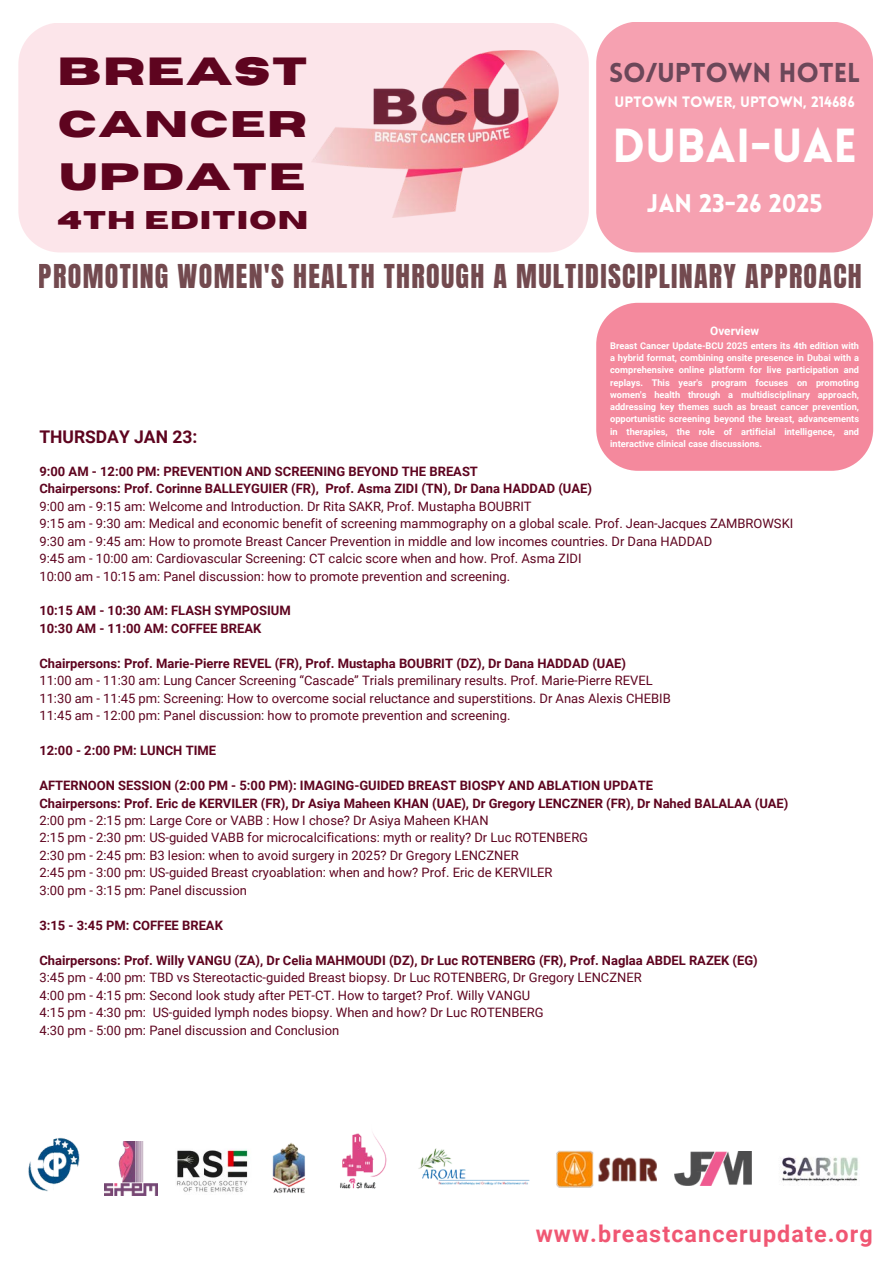
<style>
.page{position:relative;width:894px;height:1264px;background:#fff}
.page>*{position:absolute;margin:0;border:0;box-sizing:border-box;transform-origin:0 0}
.t1{font:900 46.65px "Lovelo";color:#fff}
.t2{font:700 39px "Horizon";letter-spacing:.045em;color:#5e041f}
.t3{font:700 37.95px "Horizon";letter-spacing:.045em;color:#5e041f}
.t4{font:700 36.9px "Horizon";letter-spacing:.045em;color:#5e041f}
.t5{font:27.9px "Anton";letter-spacing:.045em;color:#501d24}
.t6{font:900 26.7px "Lovelo";color:#6b4759}
.t7{font:700 25.5px "Horizon";letter-spacing:.045em;color:#5e041f}
.t8{font:900 24.9px "Lovelo";color:#fff}
.t9{font:700 23.25px "Roboto";letter-spacing:.05em;color:#f05773}
.t10{font:700 17.4px "Roboto";color:#5e041f}
.t11{font:900 14.7px "Lovelo";color:#fff}
.t12{font:12.9px/17.4px "Roboto";color:#5e041f}
.t13{font:700 12.9px/17.4px "Roboto";color:#5e041f}
.t14{font:700 11.85px "Roboto";color:#fff}
.t15{font:700 9.3px/12.3px "Roboto";color:#fff;text-align:justify}
</style>
<div class="page">
<div style="left:596px;top:303px;width:276px;height:168px;background:#f4899d;border-radius:42px"></div>
<div style="left:18px;top:23px;width:570px;height:229px;background:#fce5ea"></div>
<img style="left:311px;top:51px;width:247px;height:166px">
<div style="left:596px;top:22px;width:276px;height:230px;background:#f6a1b1;border-radius:42px"></div>
<img style="left:340px;top:1132px;width:47px;height:57px">
<img style="left:28px;top:1137px;width:52px;height:55px">
<img style="left:418px;top:1148px;width:112px;height:37px">
<img style="left:104px;top:1141px;width:53px;height:54px">
<img style="left:176px;top:1149px;width:72px;height:43px">
<img style="left:272px;top:1142px;width:33px;height:51px">
<img style="left:556px;top:1150px;width:100px;height:37px">
<img style="left:674px;top:1151px;width:77px;height:34px">
<img style="left:780px;top:1156px;width:78px;height:26px">
<h5 class="t2" style="left:58px;top:53px;width:251px">BREAST</h5>
<h5 class="t4" style="left:58px;top:106px;width:250px">CANCER</h5>
<h5 class="t3" style="left:60px;top:158px;width:247px">UPDATE</h5>
<h5 class="t7" style="left:57px;top:208px;width:252px">4TH EDITION</h5>
<h2 class="t6" style="left:609px;top:62px;width:253px">SO/UPTOWN HOTEL</h2>
<h2 class="t11" style="left:614px;top:96px;width:241px">UPTOWN TOWER, UPTOWN, 214686</h2>
<h2 class="t1" style="left:612px;top:127px;width:246px">DUBAI-UAE</h2>
<h2 class="t8" style="left:646px;top:194px;width:177px">JAN 23-26 2025</h2>
<h3 class="t5" style="left:39px;top:256px;width:824px">PROMOTING WOMEN'S HEALTH THROUGH A MULTIDISCIPLINARY APPROACH</h3>
<h3 class="t10" style="left:39px;top:427px;width:159px">THURSDAY JAN 23:</h3>
<h1 class="t14" style="left:710px;top:324px;width:50px">Overview</h1>
<p class="t15" style="left:610px;top:339px;width:250px">Breast Cancer Update-BCU 2025 enters its 4th edition with a hybrid format, combining onsite presence in Dubai with a comprehensive online platform for live participation and replays. This year's program focuses on promoting women's health through a multidisciplinary approach, addressing key themes such as breast cancer prevention, opportunistic screening beyond the breast, advancements in therapies, the role of artificial intelligence, and</p>
<p class="t15" style="left:610px;top:438px;width:154px">interactive clinical case discussions.</p>
<p class="t13" style="left:39px;top:462px;width:554px">9:00 AM - 12:00 PM: PREVENTION AND SCREENING BEYOND THE BREAST<br>Chairpersons: Prof. Corinne BALLEYGUIER (FR), Prof. Asma ZIDI (TN), Dr Dana HADDAD (UAE)</p>
<p class="t12" style="left:39px;top:497px;width:755px">9:00 am - 9:15 am: Welcome and Introduction. Dr Rita SAKR, Prof. Mustapha BOUBRIT<br>9:15 am - 9:30 am: Medical and economic benefit of screening mammography on a global scale. Prof. Jean-Jacques ZAMBROWSKI 9:30 am - 9:45 am: How to promote Breast Cancer Prevention in middle and low incomes countries. Dr Dana HADDAD<br>9:45 am - 10:00 am: Cardiovascular Screening: CT calcic score when and how. Prof. Asma ZIDI<br>10:00 am - 10:15 am: Panel discussion: how to promote prevention and screening.</p>
<p class="t13" style="left:39px;top:602px;width:253px">10:15 AM - 10:30 AM: FLASH SYMPOSIUM<br>10:30 AM - 11:00 AM: COFFEE BREAK</p>
<p class="t13" style="left:39px;top:654px;width:588px">Chairpersons: Prof. Marie-Pierre REVEL (FR), Prof. Mustapha BOUBRIT (DZ), Dr Dana HADDAD (UAE)</p>
<p class="t12" style="left:39px;top:672px;width:632px">11:00 am - 11:30 am: Lung Cancer Screening “Cascade” Trials premilinary results. Prof. Marie-Pierre REVEL<br>11:30 am - 11:45 pm: Screening: How to overcome social reluctance and superstitions. Dr Anas Alexis CHEBIB<br>11:45 am - 12:00 pm: Panel discussion: how to promote prevention and screening.</p>
<p class="t13" style="left:39px;top:742px;width:178px">12:00 - 2:00 PM: LUNCH TIME</p>
<p class="t13" style="left:39px;top:777px;width:750px">AFTERNOON SESSION (2:00 PM - 5:00 PM): IMAGING-GUIDED BREAST BIOSPY AND ABLATION UPDATE<br>Chairpersons: Prof. Eric de KERVILER (FR), Dr Asiya Maheen KHAN (UAE), Dr Gregory LENCZNER (FR), Dr Nahed BALALAA (UAE)</p>
<p class="t12" style="left:39px;top:811px;width:550px">2:00 pm - 2:15 pm: Large Core or VABB : How I chose? Dr Asiya Maheen KHAN<br>2:15 pm - 2:30 pm: US-guided VABB for microcalcifications: myth or reality? Dr Luc ROTENBERG 2:30 pm - 2:45 pm: B3 lesion: when to avoid surgery in 2025? Dr Gregory LENCZNER<br>2:45 pm - 3:00 pm: US-guided Breast cryoablation: when and how? Prof. Eric de KERVILER<br>3:00 pm - 3:15 pm: Panel discussion</p>
<p class="t13" style="left:39px;top:916px;width:185px">3:15 - 3:45 PM: COFFEE BREAK</p>
<p class="t13" style="left:39px;top:951px;width:719px">Chairpersons: Prof. Willy VANGU (ZA), Dr Celia MAHMOUDI (DZ), Dr Luc ROTENBERG (FR), Prof. Naglaa ABDEL RAZEK (EG)</p>
<p class="t12" style="left:39px;top:969px;width:603px">3:45 pm - 4:00 pm: TBD vs Stereotactic-guided Breast biopsy. Dr Luc ROTENBERG, Dr Gregory LENCZNER 4:00 pm - 4:15 pm: Second look study after PET-CT. How to target? Prof. Willy VANGU<br>4:15 pm - 4:30 pm: US-guided lymph nodes biopsy. When and how? Dr Luc ROTENBERG<br>4:30 pm - 5:00 pm: Panel discussion and Conclusion</p>
<p class="t9" style="left:535px;top:1219px;width:338px">www.breastcancerupdate.org</p>
</div>
